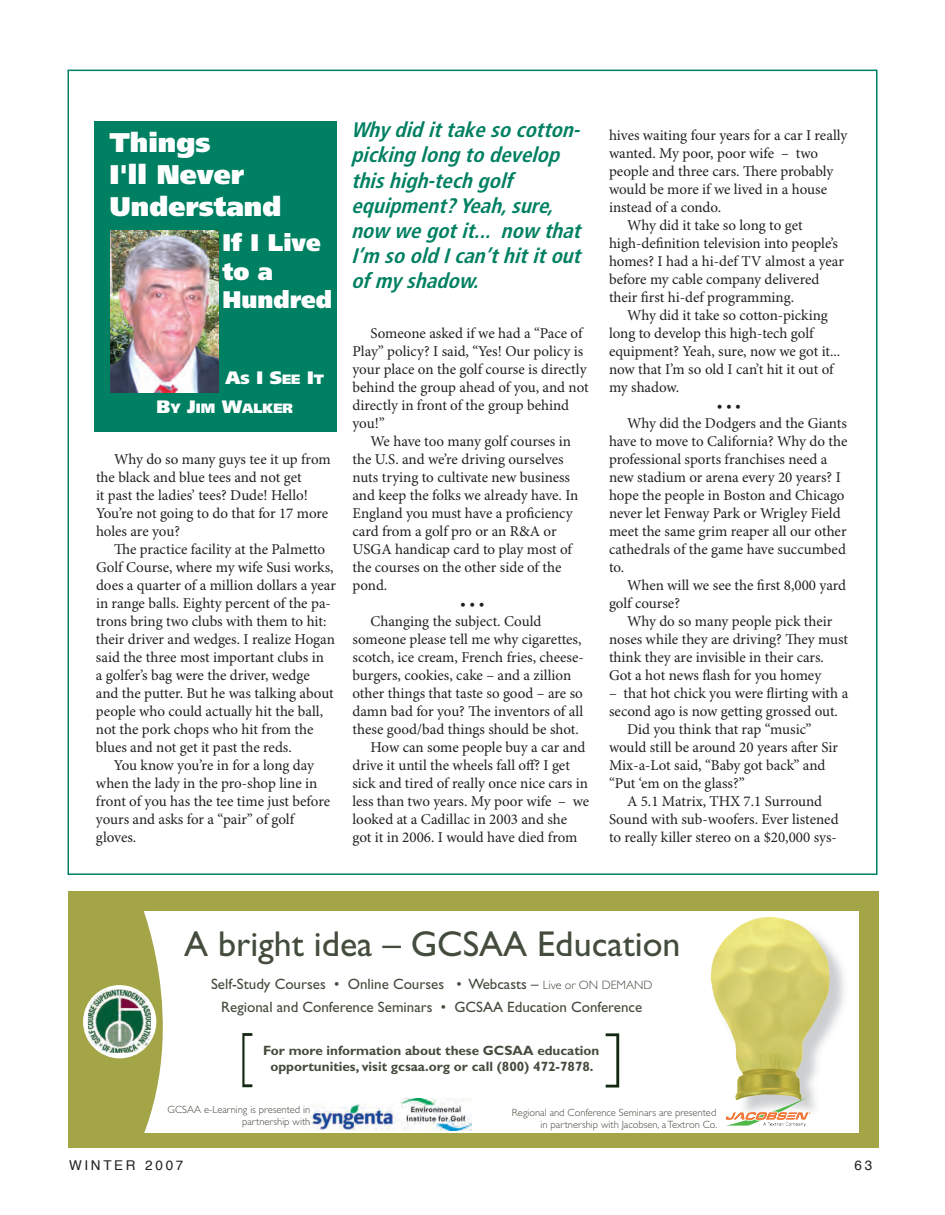
<style>
.page{position:relative;width:945px;height:1215px;background:#fff}
.page>*{position:absolute;margin:0;border:0;box-sizing:border-box;transform-origin:0 0}
.t1{font:300 60px "Gill Sans";color:#122812;scale:.73 1}
.t2{font:300 60px "Gill Sans";color:#122812}
.t3{font:36px "Gill Sans";color:#434c3d}
.t4{font:900 27px/32.4px "Frutiger";color:#fff}
.t5{font:900 24px/28.8px "Frutiger";color:#fff}
.t6{font:italic 700 condensed 21px/25.2px "Frutiger";color:#008062}
.t7{font:900 18px "Frutiger";color:#fff}
.t8{font:15px/18px "Minion Pro";letter-spacing:-.005em;color:#231f20}
.t9{font:15px/22.5px "Gill Sans";color:#434c3d;text-align:center}
.t10{font:700 13.5px "Gill Sans";color:#434c3d}
.t11{font:13.5px "Helvetica";letter-spacing:.2em;color:#231f20}
.t12{font:900 13.5px "Frutiger";color:#fff}
.t13{font:300 10.5px/12px "Gill Sans";color:#434c3d;text-align:right}
.s1{font-size:13.5px}
.s2{font-size:18px}
.s3{font-weight:300;font-size:12.15px}
</style>
<div class="page">
<div style="left:94px;top:122px;width:244px;height:310px;background:#008062"></div>
<img style="left:111px;top:230px;width:108px;height:162px">
<div style="left:69px;top:891px;width:809px;height:257px;background:#a3a547"></div>
<div style="left:134px;top:911px;width:725px;height:222px;background:#fff"></div>
<svg style="left:101px;top:911px;width:62px;height:222px"></svg>
<div style="left:83px;top:985px;width:73px;height:73px;background:#fff;border-radius:50%"></div>
<img style="left:88px;top:990px;width:63px;height:63px">
<img style="left:400px;top:1099px;width:71px;height:32px">
<img style="left:308px;top:1104px;width:93px;height:27px">
<img style="left:715px;top:918px;width:129px;height:196px">
<svg style="left:712px;top:1109px;width:4px;height:7px"></svg>
<img style="left:711px;top:954px;width:32px;height:146px">
<svg style="left:725px;top:1095px;width:85px;height:25px"></svg>
<h3 class="t4" style="left:109px;top:126px;width:174px">Things<br>I'll Never<br>Understand</h3>
<h3 class="t5" style="left:223px;top:228px;width:111px">If I Live to a<br>Hundred</h3>
<p class="t7" style="left:225px;top:367px;width:100px">A<span class="s1">S</span> I S<span class="s1">EE</span> I<span class="s1">T</span></p>
<p class="t12" style="left:156px;top:400px;width:138px"><span class="s2">B</span>Y <span class="s2">J</span>IM <span class="s2">W</span>ALKER</p>
<p class="t8" style="left:96px;top:450px;width:236px;text-indent:18px">Why do so many guys tee it up from the black and blue tees and not get<br>it past the ladies’ tees? Dude! Hello!<br>You’re not going to do that for 17 more holes are you?</p>
<p class="t8" style="left:96px;top:540px;width:241px;text-indent:18px">The practice facility at the Palmetto Golf Course, where my wife Susi works, does a quarter of a million dollars a year in range balls. Eighty percent of the pa&shy;trons bring two clubs with them to hit: their driver and wedges. I realize Hogan said the three most important clubs in<br>a golfer’s bag were the driver, wedge and the putter. But he was talking about people who could actually hit the ball, not the pork chops who hit from the blues and not get it past the reds.</p>
<p class="t8" style="left:96px;top:756px;width:236px;text-indent:18px">You know you’re in for a long day when the lady in the pro-shop line in front of you has the tee time just before yours and asks for a “pair” of golf gloves.</p>
<h3 class="t6" style="left:351px;top:117px;width:237px">Whydidittakesocotton&shy;pickinglongtodevelop thishigh-techgolf equipment?Yeah,sure, now wegotit... now that<br>I’m sooldIcan’thititout ofmyshadow.</h3>
<p class="t8" style="left:352px;top:324px;width:238px;text-indent:18px">Someone asked if we had a “Pace of<br>Play” policy? I said, “Yes! Our policy is your place on the golf course is directly behind the group ahead of you, and not directly in front of the group behind you!”</p>
<p class="t8" style="left:352px;top:432px;width:227px;text-indent:18px">We have too many golf courses in the U.S. and we’re driving ourselves nuts trying to cultivate new business and keep the folks we already have. In<br>England you must have a proficiency card from a golf pro or an R&amp;A or<br>USGA handicap card to play most of the courses on the other side of the pond.</p>
<p class="t8" style="left:460px;top:594px;width:26px">• • •</p>
<p class="t8" style="left:370px;top:612px;width:173px">Changing the subject. Could</p>
<p class="t8" style="left:353px;top:630px;width:231px">someone please tell me why cigarettes,</p>
<p class="t8" style="left:353px;top:648px;width:233px">scotch, ice cream, French fries, cheese-</p>
<p class="t8" style="left:353px;top:666px;width:220px">burgers, cookies, cake – and a zillion</p>
<p class="t8" style="left:352px;top:684px;width:232px">other things that taste so good – are so</p>
<p class="t8" style="left:352px;top:702px;width:232px">damn bad for you? The inventors of all</p>
<p class="t8" style="left:352px;top:720px;width:228px">these good/bad things should be shot.</p>
<p class="t8" style="left:370px;top:738px;width:216px">How can some people buy a car and</p>
<p class="t8" style="left:352px;top:756px;width:219px">drive it until the wheels fall off? I get</p>
<p class="t8" style="left:352px;top:774px;width:237px">sick and tired of really once nice cars in</p>
<p class="t8" style="left:352px;top:792px;width:238px">less than two years. My poor wife – we</p>
<p class="t8" style="left:352px;top:810px;width:216px">looked at a Cadillac in 2003 and she</p>
<p class="t8" style="left:352px;top:828px;width:227px">got it in 2006. I would have died from</p>
<p class="t8" style="left:609px;top:126px;width:240px">hives waiting four years for a car I really</p>
<p class="t8" style="left:609px;top:144px;width:211px">wanted. My poor, poor wife – two</p>
<p class="t8" style="left:609px;top:162px;width:226px">people and three cars. There probably</p>
<p class="t8" style="left:609px;top:180px;width:220px">would be more if we lived in a house</p>
<p class="t8" style="left:609px;top:198px;width:114px">instead of a condo.</p>
<p class="t8" style="left:627px;top:216px;width:177px">Why did it take so long to get</p>
<p class="t8" style="left:609px;top:234px;width:230px">high-definition television into people’s</p>
<p class="t8" style="left:609px;top:252px;width:236px">homes? I had a hi-def TV almost a year</p>
<p class="t8" style="left:609px;top:270px;width:212px">before my cable company delivered</p>
<p class="t8" style="left:609px;top:288px;width:187px">their first hi-def programming.</p>
<p class="t8" style="left:627px;top:306px;width:202px">Why did it take so cotton-picking</p>
<p class="t8" style="left:609px;top:324px;width:206px">long to develop this high-tech golf</p>
<p class="t8" style="left:609px;top:342px;width:233px">equipment? Yeah, sure, now we got it...</p>
<p class="t8" style="left:609px;top:360px;width:226px">now that I’m so old I can’t hit it out of</p>
<p class="t8" style="left:609px;top:378px;width:72px">my shadow.</p>
<p class="t8" style="left:717px;top:396px;width:26px">• • •</p>
<p class="t8" style="left:627px;top:414px;width:221px">Why did the Dodgers and the Giants</p>
<p class="t8" style="left:609px;top:432px;width:240px">have to move to California? Why do the</p>
<p class="t8" style="left:609px;top:450px;width:220px">professional sports franchises need a</p>
<p class="t8" style="left:609px;top:468px;width:233px">new stadium or arena every 20 years? I</p>
<p class="t8" style="left:609px;top:486px;width:237px">hope the people in Boston and Chicago</p>
<p class="t8" style="left:609px;top:504px;width:233px">never let Fenway Park or Wrigley Field</p>
<p class="t8" style="left:609px;top:522px;width:239px">meet the same grim reaper all our other</p>
<p class="t8" style="left:609px;top:540px;width:239px">cathedrals of the game have succumbed</p>
<p class="t8" style="left:609px;top:558px;width:17px">to.</p>
<p class="t8" style="left:627px;top:576px;width:221px">When will we see the first 8,000 yard</p>
<p class="t8" style="left:609px;top:594px;width:73px">golf course?</p>
<p class="t8" style="left:627px;top:612px;width:207px">Why do so many people pick their</p>
<p class="t8" style="left:609px;top:630px;width:241px">noses while they are driving? They must</p>
<p class="t8" style="left:609px;top:648px;width:216px">think they are invisible in their cars.</p>
<p class="t8" style="left:609px;top:666px;width:214px">Got a hot news flash for you homey</p>
<p class="t8" style="left:609px;top:684px;width:241px">– that hot chick you were flirting with a</p>
<p class="t8" style="left:609px;top:702px;width:231px">second ago is now getting grossed out.</p>
<p class="t8" style="left:627px;top:720px;width:186px">Did you think that rap “music”</p>
<p class="t8" style="left:609px;top:738px;width:231px">would still be around 20 years after Sir</p>
<p class="t8" style="left:609px;top:756px;width:218px">Mix-a-Lot said, “Baby got back” and</p>
<p class="t8" style="left:609px;top:774px;width:137px">“Put ‘em on the glass?”</p>
<p class="t8" style="left:627px;top:792px;width:197px">A 5.1 Matrix, THX 7.1 Surround</p>
<p class="t8" style="left:609px;top:810px;width:231px">Sound with sub-woofers. Ever listened</p>
<p class="t8" style="left:609px;top:828px;width:229px">to really killer stereo on a $20,000 sys-</p>
<h2 class="t3" style="left:184px;top:923px;width:498px">A bright idea – GCSAA Education</h2>
<p class="t9" style="left:211px;top:973px;width:443px">Self-Study Courses • Online Courses • Webcasts – <span class="s3">Live or ON DEMAND<br></span>Regional and Conference Seminars • GCSAA Education Conference</p>
<h1 class="t1" style="left:239px;top:1020px;width:20px">[</h1>
<h1 class="t2" style="left:605px;top:1020px;width:20px">]</h1>
<p class="t10" style="left:263px;top:1043px;width:338px">For more information about these GCSAA education</p>
<p class="t10" style="left:270px;top:1059px;width:325px">opportunities, visit gcsaa.org or call (800) 472-7878.</p>
<p class="t13" style="left:168px;top:1104px;width:144px">GCSAA e-Learning is presented in partnership with</p>
<p class="t13" style="left:512px;top:1107px;width:207px">Regional and Conference Seminars are presented in partnership with Jacobsen, a Textron Co.</p>
<p class="t11" style="left:69px;top:1154px;width:116px">WINTER 2007</p>
<p class="t11" style="left:855px;top:1154px;width:19px">63</p>
</div>
